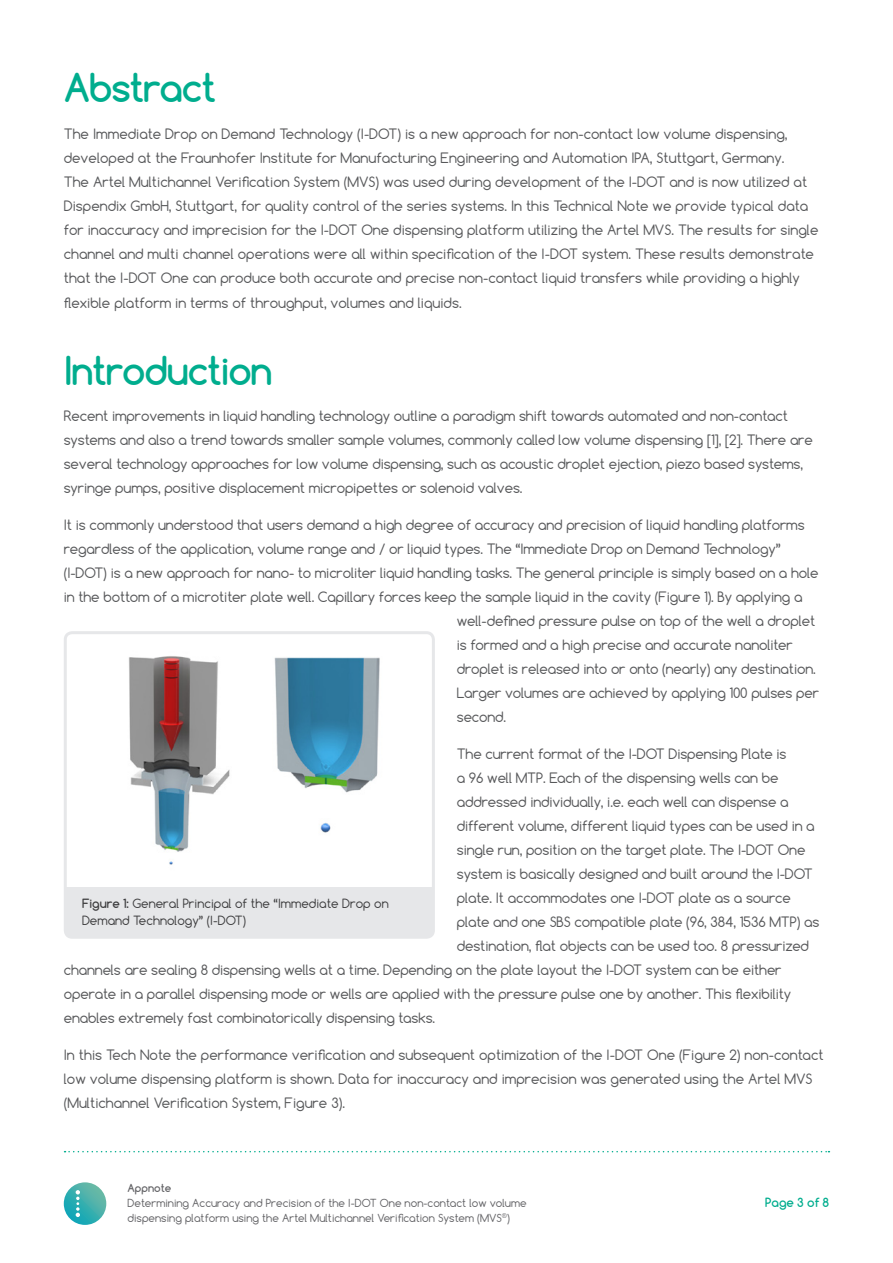
<style>
.page{position:relative;width:893px;height:1263px;background:#fff}
.page>*{position:absolute;margin:0;border:0;box-sizing:border-box;transform-origin:0 0}
.t1{font:700 37.5px "Comfortaa";letter-spacing:-.03em;color:#00ad8e}
.t2{font:13.5px/24px "Comfortaa";letter-spacing:-.01em;color:#57585a}
.t3{font:12px/16.5px "Comfortaa";color:#3e3e3f}
.t4{font:700 12px "Comfortaa";color:#00ad8e}
.t5{font:10.5px/15px "Comfortaa";color:#636366}
.t6{font:700 10.5px "Comfortaa";color:#636366}
.s1{font-weight:700}
</style>
<div class="page">
<svg style="left:65px;top:1151px;width:764px;height:1px"></svg>
<svg style="left:64px;top:1182px;width:42px;height:43px"></svg>
<div style="left:65px;top:633px;width:368px;height:304px;background:#e6e7e9;border-radius:7px"></div>
<div style="left:68px;top:635px;width:363px;height:251px;background:#fff"></div>
<div style="left:64px;top:631px;width:371px;height:308px;border:3px solid #e6e7e9;border-radius:7px"></div>
<img style="left:100px;top:641px;width:301px;height:236px">
<p class="t1" style="left:64px;top:64px;width:154px">Abstract</p>
<p class="t2" style="left:64px;top:121px;width:756px">The Immediate Drop on Demand Technology (I-DOT) is a new approach for non-contact low volume dispensing, developed at the Fraunhofer Institute for Manufacturing Engineering and Automation IPA, Stuttgart, Germany.<br>The Artel Multichannel Verification System (MVS) was used during development of the I-DOT and is now utilized at Dispendix GmbH, Stuttgart, for quality control of the series systems. In this Technical Note we provide typical data for inaccuracy and imprecision for the I-DOT One dispensing platform utilizing the Artel MVS. The results for single channel and multi channel operations were all within specification of the I-DOT system. These results demonstrate that the I-DOT One can produce both accurate and precise non-contact liquid transfers while providing a highly</p>
<p class="t2" style="left:64px;top:291px;width:399px">flexible platform in terms of throughput, volumes and liquids.</p>
<p class="t1" style="left:64px;top:347px;width:210px">Introduction</p>
<p class="t2" style="left:64px;top:404px;width:751px">Recent improvements in liquid handling technology outline a paradigm shift towards automated and non-contact systems and also a trend towards smaller sample volumes, commonly called low volume dispensing [1], [2]. There are several technology approaches for low volume dispensing, such as acoustic droplet ejection, piezo based systems, syringe pumps, positive displacement micropipettes or solenoid valves.</p>
<p class="t2" style="left:64px;top:513px;width:742px">It is commonly understood that users demand a high degree of accuracy and precision of liquid handling platforms</p>
<p class="t2" style="left:64px;top:537px;width:718px">regardless of the application, volume range and / or liquid types. The “Immediate Drop on Demand Technology”</p>
<p class="t2" style="left:64px;top:561px;width:756px">(I-DOT) is a new approach for nano- to microliter liquid handling tasks. The general principle is simply based on a hole</p>
<p class="t2" style="left:64px;top:585px;width:740px">in the bottom of a microtiter plate well. Capillary forces keep the sample liquid in the cavity (Figure 1). By applying a</p>
<p class="t2" style="left:457px;top:609px;width:360px">well-defined pressure pulse on top of the well a droplet</p>
<p class="t2" style="left:457px;top:633px;width:338px">is formed and a high precise and accurate nanoliter</p>
<p class="t2" style="left:457px;top:657px;width:360px">droplet is released into or onto (nearly) any destination.</p>
<p class="t2" style="left:457px;top:681px;width:364px">Larger volumes are achieved by applying 100 pulses per</p>
<p class="t2" style="left:457px;top:705px;width:51px">second.</p>
<p class="t2" style="left:457px;top:742px;width:331px">The current format of the I-DOT Dispensing Plate is</p>
<p class="t2" style="left:457px;top:766px;width:323px">a 96 well MTP. Each of the dispensing wells can be</p>
<p class="t2" style="left:457px;top:790px;width:333px">addressed individually, i.e. each well can dispense a</p>
<p class="t2" style="left:457px;top:814px;width:359px">different volume, different liquid types can be used in a</p>
<p class="t2" style="left:457px;top:838px;width:350px">single run, position on the target plate. The I-DOT One</p>
<p class="t2" style="left:457px;top:862px;width:358px">system is basically designed and built around the I-DOT</p>
<p class="t2" style="left:457px;top:886px;width:336px">plate. It accommodates one I-DOT plate as a source</p>
<p class="t2" style="left:457px;top:910px;width:364px">plate and one SBS compatible plate (96, 384, 1536 MTP) as</p>
<p class="t2" style="left:457px;top:934px;width:354px">destination, flat objects can be used too. 8 pressurized</p>
<p class="t2" style="left:64px;top:958px;width:719px">channels are sealing 8 dispensing wells at a time. Depending on the plate layout the I-DOT system can be either</p>
<p class="t2" style="left:64px;top:982px;width:729px">operate in a parallel dispensing mode or wells are applied with the pressure pulse one by another. This flexibility</p>
<p class="t2" style="left:64px;top:1006px;width:373px">enables extremely fast combinatorically dispensing tasks.</p>
<p class="t2" style="left:64px;top:1042px;width:761px">In this Tech Note the performance verification and subsequent optimization of the I-DOT One (Figure 2) non-contact low volume dispensing platform is shown. Data for inaccuracy and imprecision was generated using the Artel MVS (Multichannel Verification System, Figure 3).</p>
<p class="t3" style="left:82px;top:895px;width:308px"><span class="s1">Figure 1:</span> General Principal of the “Immediate Drop on<br>Demand Technology” (I-DOT)</p>
<p class="t6" style="left:128px;top:1181px;width:45px">Appnote</p>
<p class="t5" style="left:128px;top:1195px;width:400px">Determining Accuracy and Precision of the I-DOT One non-contact low volume dispensing platform using the Artel Multichannel Verification System (MVS<sup>®</sup>)</p>
<p class="t4" style="left:765px;top:1195px;width:65px">Page 3 of 8</p>
</div>
